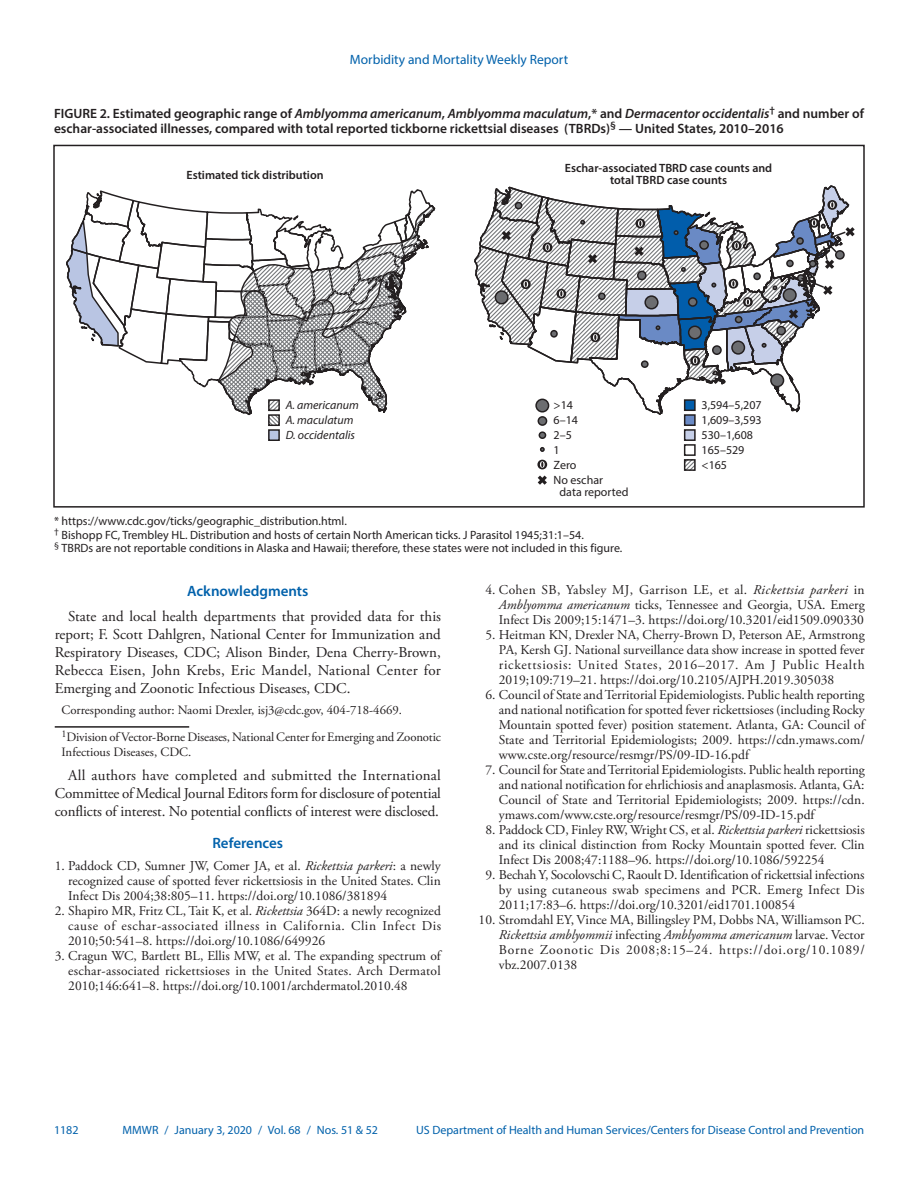
<style>
.page{position:relative;width:918px;height:1188px;background:#fff}
.page>*{position:absolute;margin:0;border:0;box-sizing:border-box;transform-origin:0 0}
.Acknowledgment{font:15px/18px "Adobe Garamond Pro";color:#231f20;text-align:justify}
.Conflict_of_Interest{font:15px/18px "Adobe Garamond Pro";letter-spacing:-.01em;color:#231f20;text-align:justify}
.Acknowledgment_Head{font:600 15px "Myriad Pro";color:#0161ab}
.Ref_Title{font:600 15px "Myriad Pro";color:#0161ab}
.Reference_10{font:13.5px/15px "Adobe Garamond Pro";color:#231f20;text-align:justify}
.References{font:13.5px/15px "Adobe Garamond Pro";color:#231f20;text-align:justify}
.Figure_Title{font:600 13.5px/15px "Myriad Pro";color:#231f20}
.t1{font:13.5px "Myriad Pro";color:#0161ab}
.Author_Affiliations{font:12.75px/14.2px "Adobe Garamond Pro";letter-spacing:-.01em;color:#231f20}
.Corresponding_Author{font:12.75px "Adobe Garamond Pro";color:#231f20}
.Figure_Footnote{font:12px/15px "Myriad Pro";color:#231f20}
.t2{font:12px "Myriad Pro";color:#0161ab}
.t3{font:600 12px/12px "Myriad Pro";color:#231f20;text-align:center}
.t4{font:italic 12px/15px "Myriad Pro";color:#231f20}
.s1{font-style:italic}
</style>
<div class="page">
<svg style="left:66px;top:185px;width:789px;height:300px"></svg>
<div style="left:53px;top:145px;width:812px;height:363px;border:2px solid #231f20"></div>
<hr style="left:55px;top:726px;width:134px;height:2px;background:#231f20">
<p class="t1" style="left:350px;top:51px;width:220px">Morbidity and Mortality Weekly Report</p>
<p class="Figure_Title" style="left:54px;top:106px;width:812px">FIGURE 2. Estimated geographic range of <span class="s1">Amblyomma americanum</span>, <span class="s1">Amblyomma maculatum</span>,* and <span class="s1">Dermacentor occidentalis</span><sup>†</sup> and number of eschar-associated illnesses, compared with total reported tickborne rickettsial diseases (TBRDs)<sup>§</sup> — United States, 2010–2016</p>
<p class="t3" style="left:187px;top:169px;width:139px">Estimated tick distribution</p>
<p class="t4" style="left:286px;top:397px;width:75px">A. americanum<br>A. maculatum<br>D. occidentalis</p>
<p class="t3" style="left:565px;top:162px;width:209px">Eschar-associated TBRD case counts and total TBRD case counts</p>
<p class="Figure_Footnote" style="left:554px;top:397px;width:51px">&gt;14<br>6–14<br>2–5<br>1<br>Zero<br>No eschar</p>
<p class="Figure_Footnote" style="left:560px;top:484px;width:70px">data reported</p>
<p class="Figure_Footnote" style="left:702px;top:397px;width:62px">3,594–5,207<br>1,609–3,593<br>530–1,608<br>165–529 &lt;165</p>
<p class="Figure_Footnote" style="left:54px;top:514px;width:294px">* https://www.cdc.gov/ticks/geographic_distribution.html.</p>
<p class="Figure_Footnote" style="left:54px;top:527px;width:531px"><sup>†</sup> Bishopp FC, Trembley HL. Distribution and hosts of certain North American ticks. J Parasitol 1945;31:1–54.</p>
<p class="Figure_Footnote" style="left:54px;top:541px;width:570px"><sup>§</sup> TBRDs are not reportable conditions in Alaska and Hawaii; therefore, these states were not included in this figure.</p>
<h1 class="Acknowledgment_Head" style="left:187px;top:581px;width:123px">Acknowledgments</h1>
<p class="Acknowledgment" style="left:55px;top:607px;width:388px;text-indent:13px">State and local health departments that provided data for this report; F. Scott Dahlgren, National Center for Immunization and Respiratory Diseases, CDC; Alison Binder, Dena Cherry-Brown, Rebecca Eisen, John Krebs, Eric Mandel, National Center for Emerging and Zoonotic Infectious Diseases, CDC.</p>
<p class="Corresponding_Author" style="left:62px;top:702px;width:342px">Corresponding author: Naomi Drexler, isj3@cdc.gov, 404-718-4669.</p>
<p class="Author_Affiliations" style="left:62px;top:731px;width:381px"><sup>1</sup>Division of Vector-Borne Diseases, National Center for Emerging and Zoonotic<br>Infectious Diseases, CDC.</p>
<p class="Conflict_of_Interest" style="left:55px;top:767px;width:388px;text-indent:14px">All authors have completed and submitted the International Committee of Medical Journal Editors form for disclosure of potential conflicts of interest. No potential conflicts of interest were disclosed.</p>
<h1 class="Ref_Title" style="left:212px;top:833px;width:72px">References</h1>
<p class="References" style="left:68px;top:858px;width:374px;text-indent:-14px">1. Paddock CD, Sumner JW, Comer JA, et al. <span class="s1">Rickettsia parkeri</span>: a newly recognized cause of spotted fever rickettsiosis in the United States. Clin Infect Dis 2004;38:805–11. https://doi.org/10.1086/381894</p>
<p class="References" style="left:68px;top:903px;width:374px;text-indent:-13px">2. Shapiro MR, Fritz CL, Tait K, et al. <span class="s1">Rickettsia</span> 364D: a newly recognized cause of eschar-associated illness in California. Clin Infect Dis 2010;50:541–8. https://doi.org/10.1086/649926</p>
<p class="References" style="left:68px;top:948px;width:374px;text-indent:-14px">3. Cragun WC, Bartlett BL, Ellis MW, et al. The expanding spectrum of eschar-associated rickettsioses in the United States. Arch Dermatol 2010;146:641–8. https://doi.org/10.1001/archdermatol.2010.48</p>
<p class="Reference_10" style="left:499px;top:583px;width:367px;text-indent:-13px">4. Cohen SB, Yabsley MJ, Garrison LE, et al. <span class="s1">Rickettsia parkeri</span> in <span class="s1">Amblyomma americanum</span> ticks, Tennessee and Georgia, USA. Emerg Infect Dis 2009;15:1471–3. https://doi.org/10.3201/eid1509.090330</p>
<p class="Reference_10" style="left:499px;top:628px;width:367px;text-indent:-14px">5. Heitman KN, Drexler NA, Cherry-Brown D, Peterson AE, Armstrong PA, Kersh GJ. National surveillance data show increase in spotted fever rickettsiosis: United States, 2016–2017. Am J Public Health 2019;109:719–21. https://doi.org/10.2105/AJPH.2019.305038</p>
<p class="Reference_10" style="left:499px;top:688px;width:367px;text-indent:-14px">6. Council of State and Territorial Epidemiologists. Public health reporting and national notification for spotted fever rickettsioses (including Rocky Mountain spotted fever) position statement. Atlanta, GA: Council of State and Territorial Epidemiologists; 2009. https://cdn.ymaws.com/ www.cste.org/resource/resmgr/PS/09-ID-16.pdf</p>
<p class="Reference_10" style="left:499px;top:763px;width:368px;text-indent:-14px">7. Council for State and Territorial Epidemiologists. Public health reporting and national notification for ehrlichiosis and anaplasmosis. Atlanta, GA:<br>Council of State and Territorial Epidemiologists; 2009. https://cdn. ymaws.com/www.cste.org/resource/resmgr/PS/09-ID-15.pdf</p>
<p class="Reference_10" style="left:499px;top:823px;width:367px;text-indent:-14px">8. Paddock CD, Finley RW, Wright CS, et al. <span class="s1">Rickettsia parkeri</span> rickettsiosis and its clinical distinction from Rocky Mountain spotted fever. Clin Infect Dis 2008;47:1188–96. https://doi.org/10.1086/592254</p>
<p class="Reference_10" style="left:499px;top:868px;width:367px;text-indent:-14px">9. Bechah Y, Socolovschi C, Raoult D. Identification of rickettsial infections by using cutaneous swab specimens and PCR. Emerg Infect Dis 2011;17:83–6. https://doi.org/10.3201/eid1701.100854</p>
<p class="Reference_10" style="left:499px;top:913px;width:367px;text-indent:-20px">10. Stromdahl EY, Vince MA, Billingsley PM, Dobbs NA, Williamson PC.<br><span class="s1">Rickettsia amblyommii</span> infecting <span class="s1">Amblyomma americanum</span> larvae. Vector Borne Zoonotic Dis 2008;8:15–24. https://doi.org/10.1089/ vbz.2007.0138</p>
<p class="t2" style="left:54px;top:1123px;width:26px">1182</p>
<p class="t2" style="left:123px;top:1123px;width:257px">MMWR / January 3, 2020 / Vol. 68 / Nos. 51 &amp; 52</p>
<p class="t2" style="left:416px;top:1123px;width:450px">US Department of Health and Human Services/Centers for Disease Control and Prevention</p>
</div>
